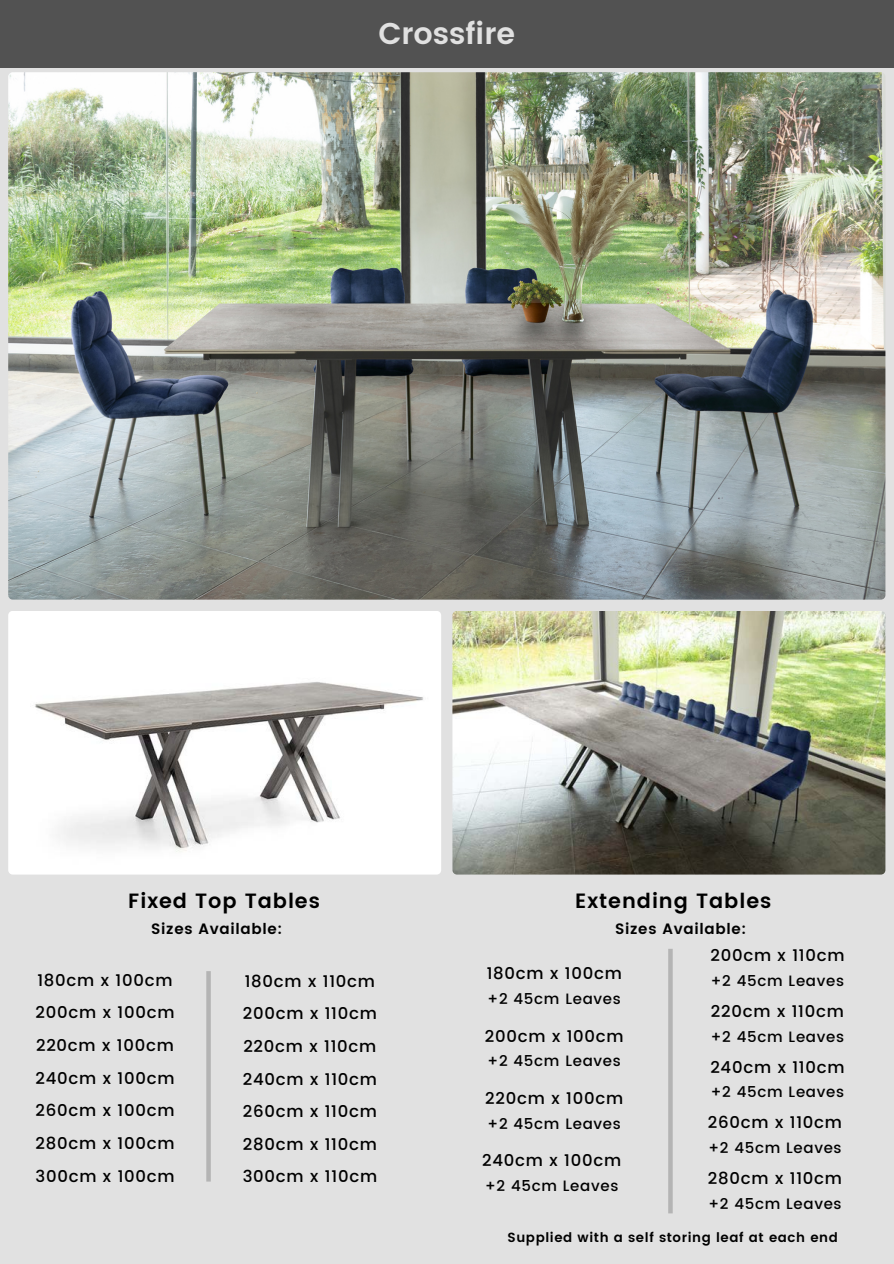
<style>
.page{position:relative;width:894px;height:1264px;background:#fff}
.page>*{position:absolute;margin:0;border:0;box-sizing:border-box;transform-origin:0 0}
.t1{font:600 30px "Poppins";color:#e1e1e1}
.t2{font:600 20.7px "Poppins";letter-spacing:.045em;color:#000}
.t3{font:500 16.5px/32.5px "Poppins";letter-spacing:.045em;color:#000}
.t4{font:500 15px "Poppins";letter-spacing:.045em;color:#000}
.t5{font:600 15px "Poppins";letter-spacing:.045em;color:#000}
.t6{font:600 13.2px "Poppins";letter-spacing:.045em;color:#000}
</style>
<div class="page">
<div style="left:0;top:0;width:893px;height:1263px;background:#e1e1e1"></div>
<img style="left:8px;top:72px;width:877px;height:527px;border-radius:4px">
<img style="left:8px;top:611px;width:433px;height:263px;border-radius:4px">
<img style="left:453px;top:611px;width:432px;height:263px;border-radius:4px">
<div style="left:0;top:0;width:893px;height:68px;background:#525252"></div>
<hr style="left:668px;top:948px;width:4px;height:265px;background:#b4b4b4">
<div style="left:206px;top:971px;width:5px;height:210px;background:#b4b4b4"></div>
<h1 class="t1" style="left:378px;top:16px;width:138px">Crossfire</h1>
<h3 class="t2" style="left:128px;top:888px;width:193px">Fixed Top Tables</h3>
<h3 class="t5" style="left:151px;top:919px;width:133px">Sizes Available:</h3>
<p class="t5" style="left:615px;top:919px;width:133px">Sizes Available:</p>
<h2 class="t2" style="left:575px;top:888px;width:198px">Extending Tables</h2>
<h3 class="t3" style="left:35px;top:963px;width:141px">180cm x 100cm<br>200cm x 100cm<br>220cm x 100cm<br>240cm x 100cm<br>260cm x 100cm<br>280cm x 100cm<br>300cm x 100cm</h3>
<h3 class="t3" style="left:243px;top:964px;width:136px">180cm x 110cm<br>200cm x 110cm<br>220cm x 110cm<br>240cm x 110cm<br>260cm x 110cm<br>280cm x 110cm<br>300cm x 110cm</h3>
<h2 class="t3" style="left:486px;top:957px;width:137px">180cm x 100cm</h2>
<h2 class="t4" style="left:487px;top:990px;width:135px">+2 45cm Leaves</h2>
<h3 class="t3" style="left:484px;top:1019px;width:140px">200cm x 100cm</h3>
<h3 class="t4" style="left:487px;top:1052px;width:135px">+2 45cm Leaves</h3>
<h3 class="t3" style="left:485px;top:1081px;width:139px">220cm x 100cm</h3>
<h3 class="t4" style="left:487px;top:1114px;width:135px">+2 45cm Leaves</h3>
<h3 class="t3" style="left:482px;top:1143px;width:140px">240cm x 100cm</h3>
<h3 class="t4" style="left:485px;top:1176px;width:135px">+2 45cm Leaves</h3>
<h3 class="t3" style="left:710px;top:939px;width:136px">200cm x 110cm</h3>
<h3 class="t4" style="left:710px;top:972px;width:135px">+2 45cm Leaves</h3>
<h3 class="t3" style="left:710px;top:995px;width:134px">220cm x 110cm</h3>
<h3 class="t4" style="left:710px;top:1027px;width:135px">+2 45cm Leaves</h3>
<h3 class="t3" style="left:710px;top:1050px;width:136px">240cm x 110cm</h3>
<h3 class="t4" style="left:710px;top:1083px;width:135px">+2 45cm Leaves</h3>
<h3 class="t3" style="left:707px;top:1106px;width:136px">260cm x 110cm</h3>
<h3 class="t4" style="left:708px;top:1138px;width:135px">+2 45cm Leaves</h3>
<h3 class="t3" style="left:707px;top:1161px;width:135px">280cm x 110cm</h3>
<h3 class="t4" style="left:708px;top:1194px;width:135px">+2 45cm Leaves</h3>
<h3 class="t6" style="left:507px;top:1229px;width:332px">Supplied with a self storing leaf at each end</h3>
</div>
